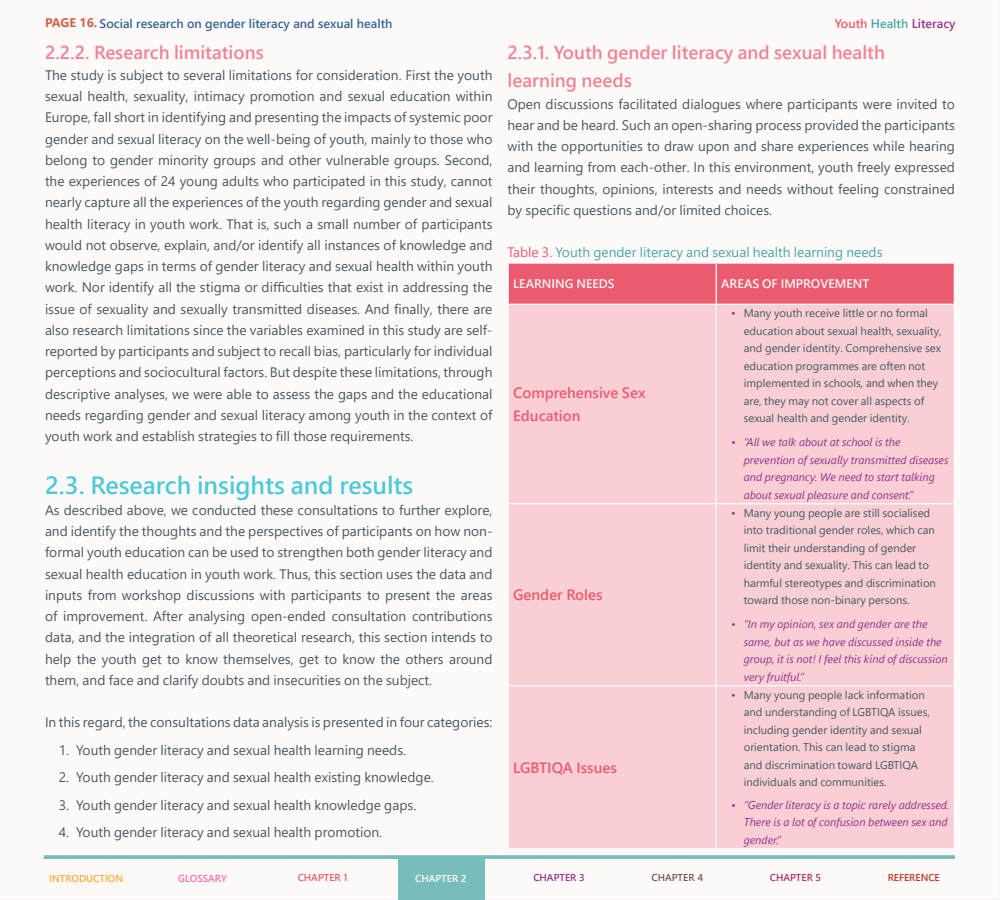
<style>
.page{position:relative;width:1000px;height:900px;background:#fff}
.page>*{position:absolute;margin:0;border:0;box-sizing:border-box;transform-origin:0 0}
.Paragraph_headings-1{font:600 25px "Segoe UI";color:#4fcad7}
.Paragraph_headings-2{font:600 18.75px/28.8px "Segoe UI";color:#f08493}
.Paragraph_box{font:600 15px/22.5px "Segoe UI";color:#eb5b6f}
.Paragraph_body{font:13.75px/21.2px "Segoe UI";color:#455a64;text-align:justify}
.Paragraph_body-2{font:13.75px "Segoe UI";color:#4aa7a4}
.t1{font:600 12.5px "Segoe UI";color:#369}
.Paragraph_box-2{font:600 12.5px "Segoe UI";color:#f5f5f5}
.t2{font:600 12.5px "Segoe UI";color:#94348d}
.t3{font:11.25px/17.5px "Segoe UI";color:#455a64}
.t4{font:italic 11.25px/17.5px "Segoe UI";color:#94348d}
.t5{font:600 10px "Segoe UI";color:#ffaa37}
.t6{font:600 10px "Segoe UI";color:#c03826}
.t7{font:600 10px "Segoe UI";color:#fc6ea9}
.t8{font:600 10px "Segoe UI";color:#eb5b6f}
.t9{font:600 10px "Segoe UI";color:#fffafa}
.t10{font:600 10px "Segoe UI";color:#94348d}
.t11{font:600 10px "Segoe UI";color:#785555}
.t12{font:600 10px "Segoe UI";color:#aa336a}
.s1{font-weight:700;color:#d66344}
.s2{color:#eb5b6f}
.s3{color:#4aa7a4}
</style>
<div class="page">
<div style="left:1px;top:1px;width:998px;height:898px;background:#fffafa"></div>
<div style="left:398px;top:856px;width:87px;height:44px;background:#77bdbb"></div>
<svg style="left:44px;top:855px;width:911px;height:4px;background:#7ec0be"></svg>
<div style="left:509px;top:264px;width:445px;height:40px;background:#eb5b6f"></div>
<div style="left:509px;top:305px;width:445px;height:543px;background:#f9ced4"></div>
<hr style="left:508px;top:262px;width:208px;height:2px;background:#fff">
<hr style="left:508px;top:264px;width:1px;height:40px;background:#fff">
<hr style="left:716px;top:262px;width:239px;height:2px;background:#fff">
<hr style="left:716px;top:264px;width:1px;height:40px;background:#fff">
<hr style="left:954px;top:264px;width:1px;height:40px;background:#fff">
<hr style="left:508px;top:304px;width:208px;height:1px;background:#fff">
<hr style="left:508px;top:305px;width:1px;height:198px;background:#fff">
<hr style="left:716px;top:304px;width:239px;height:1px;background:#fff">
<hr style="left:716px;top:305px;width:1px;height:198px;background:#fff">
<hr style="left:954px;top:305px;width:1px;height:198px;background:#fff">
<hr style="left:508px;top:503px;width:208px;height:1px;background:#fff">
<hr style="left:508px;top:504px;width:1px;height:181px;background:#fff">
<hr style="left:716px;top:503px;width:239px;height:1px;background:#fff">
<hr style="left:716px;top:504px;width:1px;height:181px;background:#fff">
<hr style="left:954px;top:504px;width:1px;height:181px;background:#fff">
<hr style="left:508px;top:685px;width:208px;height:1px;background:#fff">
<hr style="left:508px;top:686px;width:1px;height:162px;background:#fff">
<hr style="left:716px;top:685px;width:239px;height:1px;background:#fff">
<hr style="left:716px;top:686px;width:1px;height:162px;background:#fff">
<hr style="left:954px;top:686px;width:1px;height:162px;background:#fff">
<hr style="left:508px;top:848px;width:208px;height:1px;background:#fff">
<hr style="left:716px;top:848px;width:239px;height:1px;background:#fff">
<p class="t1" style="left:45px;top:12px;width:349px"><span class="s1">PAGE 16.</span> Social research on gender literacy and sexual health</p>
<p class="Paragraph_headings-2" style="left:45px;top:36px;width:220px">2.2.2. Research limitations</p>
<p class="Paragraph_body" style="left:45px;top:63px;width:449px">The study is subject to several limitations for consideration. First the youth sexual health, sexuality, intimacy promotion and sexual education within Europe, fall short in identifying and presenting the impacts of systemic poor gender and sexual literacy on the well-being of youth, mainly to those who belong to gender minority groups and other vulnerable groups. Second, the experiences of 24 young adults who participated in this study, cannot nearly capture all the experiences of the youth regarding gender and sexual health literacy in youth work. That is, such a small number of participants would not observe, explain, and/or identify all instances of knowledge and knowledge gaps in terms of gender literacy and sexual health within youth work. Nor identify all the stigma or difficulties that exist in addressing the issue of sexuality and sexually transmitted diseases. And finally, there are also research limitations since the variables examined in this study are self&shy;reported by participants and subject to recall bias, particularly for individual perceptions and sociocultural factors. But despite these limitations, through descriptive analyses, we were able to assess the gaps and the educational needs regarding gender and sexual literacy among youth in the context of youth work and establish strategies to fill those requirements.</p>
<p class="Paragraph_headings-1" style="left:45px;top:461px;width:370px">2.3. Research insights and results</p>
<p class="Paragraph_body" style="left:45px;top:498px;width:449px">As described above, we conducted these consultations to further explore, and identify the thoughts and the perspectives of participants on how non&shy;formal youth education can be used to strengthen both gender literacy and sexual health education in youth work. Thus, this section uses the data and inputs from workshop discussions with participants to present the areas of improvement. After analysing open-ended consultation contributions data, and the integration of all theoretical research, this section intends to help the youth get to know themselves, get to know the others around them, and face and clarify doubts and insecurities on the subject.</p>
<p class="Paragraph_body" style="left:45px;top:711px;width:449px">In this regard, the consultations data analysis is presented in four categories:</p>
<p class="Paragraph_body" style="left:59px;top:738px;width:349px">1. Youth gender literacy and sexual health learning needs.</p>
<p class="Paragraph_body" style="left:59px;top:766px;width:377px">2. Youth gender literacy and sexual health existing knowledge.</p>
<p class="Paragraph_body" style="left:59px;top:793px;width:359px">3. Youth gender literacy and sexual health knowledge gaps.</p>
<p class="Paragraph_body" style="left:59px;top:821px;width:325px">4. Youth gender literacy and sexual health promotion.</p>
<p class="t2" style="left:835px;top:12px;width:122px"><span class="s2">Youth</span> <span class="s3">Health</span> Literacy</p>
<p class="Paragraph_headings-2" style="left:508px;top:36px;width:379px">2.3.1. Youth gender literacy and sexual health learning needs</p>
<p class="Paragraph_body" style="left:508px;top:92px;width:449px">Open discussions facilitated dialogues where participants were invited to hear and be heard. Such an open-sharing process provided the participants with the opportunities to draw upon and share experiences while hearing and learning from each-other. In this environment, youth freely expressed their thoughts, opinions, interests and needs without feeling constrained by specific questions and/or limited choices.</p>
<p class="Paragraph_body-2" style="left:508px;top:240px;width:377px"><span class="s2">Table 3.</span> Youth gender literacy and sexual health learning needs</p>
<p class="Paragraph_box-2" style="left:513px;top:272px;width:103px">LEARNING NEEDS</p>
<p class="Paragraph_box-2" style="left:721px;top:272px;width:150px">AREAS OF IMPROVEMENT</p>
<p class="Paragraph_box" style="left:513px;top:380px;width:134px">Comprehensive Sex<br>Education</p>
<p class="Paragraph_box" style="left:513px;top:582px;width:91px">Gender Roles</p>
<p class="Paragraph_box" style="left:513px;top:755px;width:105px">LGBTIQA Issues</p>
<p class="t3" style="left:744px;top:304px;width:199px;text-indent:-12px">• Many youth receive little or no formal education about sexual health, sexuality, and gender identity. Comprehensive sex education programmes are often not implemented in schools, and when they are, they may not cover all aspects of sexual health and gender identity.</p>
<p class="t4" style="left:744px;top:432px;width:206px;text-indent:-12px">• “All we talk about at school is the prevention of sexually transmitted diseases and pregnancy. We need to start talking about sexual pleasure and consent.”</p>
<p class="t3" style="left:744px;top:503px;width:194px;text-indent:-12px">• Many young people are still socialised into traditional gender roles, which can limit their understanding of gender identity and sexuality. This can lead to harmful stereotypes and discrimination toward those non-binary persons.</p>
<p class="t4" style="left:744px;top:614px;width:206px;text-indent:-12px">• “In my opinion, sex and gender are the same, but as we have discussed inside the group, it is not! I feel this kind of discussion very fruitful.”</p>
<p class="t3" style="left:744px;top:685px;width:188px;text-indent:-12px">• Many young people lack information and understanding of LGBTIQA issues, including gender identity and sexual orientation. This can lead to stigma and discrimination toward LGBTIQA individuals and communities.</p>
<p class="t4" style="left:744px;top:794px;width:207px;text-indent:-12px">• “Gender literacy is a topic rarely addressed.<br>There is a lot of confusion between sex and gender.”</p>
<p class="t5" style="left:49px;top:869px;width:75px">INTRODUCTION</p>
<p class="t7" style="left:178px;top:869px;width:50px">GLOSSARY</p>
<p class="t8" style="left:298px;top:868px;width:51px">CHAPTER 1</p>
<p class="t9" style="left:415px;top:869px;width:53px">CHAPTER 2</p>
<p class="t10" style="left:533px;top:868px;width:53px">CHAPTER 3</p>
<p class="t11" style="left:652px;top:868px;width:53px">CHAPTER 4</p>
<p class="t12" style="left:770px;top:868px;width:53px">CHAPTER 5</p>
<p class="t6" style="left:888px;top:868px;width:54px">REFERENCE</p>
</div>
